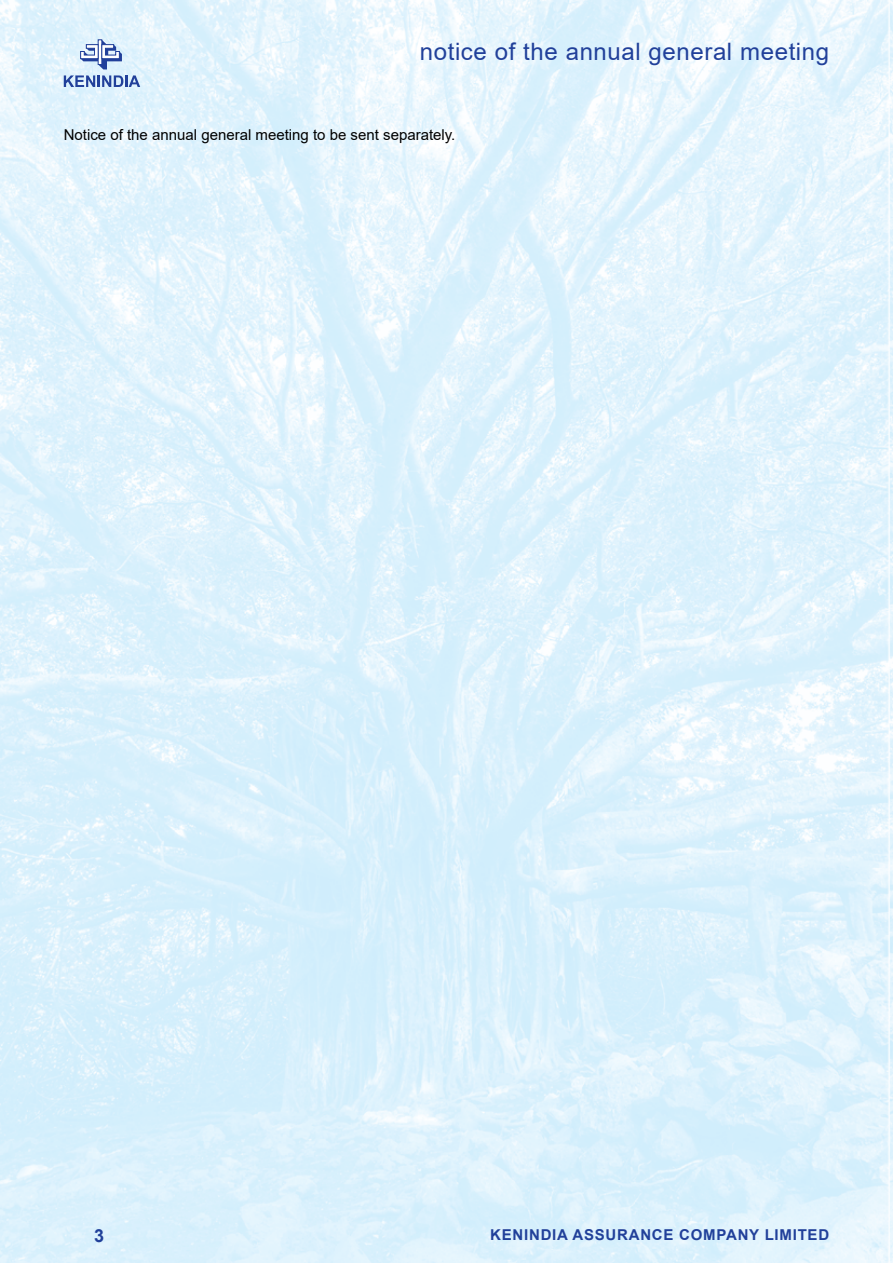
<style>
.page{position:relative;width:893px;height:1263px;background:#fff}
.page>*{position:absolute;margin:0;border:0;box-sizing:border-box;transform-origin:0 0}
.t1{font:24px "Arial";letter-spacing:.025em;color:#21409a}
.t2{font:700 18px "Arial";color:#21409a}
.t3{font:15px "Arial";color:#000}
.t4{font:700 15px "Arial";letter-spacing:.05em;color:#21409a}
</style>
<div class="page">
<img style="left:0;top:0;width:893px;height:1263px">
<svg style="left:80px;top:40px;width:42px;height:29px"></svg>
<svg style="left:64px;top:75px;width:76px;height:12px"></svg>
<h1 class="t1" style="left:420px;top:35px;width:411px">notice of the annual general meeting</h1>
<p class="t3" style="left:64px;top:124px;width:393px">Notice of the annual general meeting to be sent separately.</p>
<p class="t2" style="left:94px;top:1223px;width:12px">3</p>
<p class="t4" style="left:490px;top:1224px;width:340px">KENINDIA ASSURANCE COMPANY LIMITED</p>
</div>
